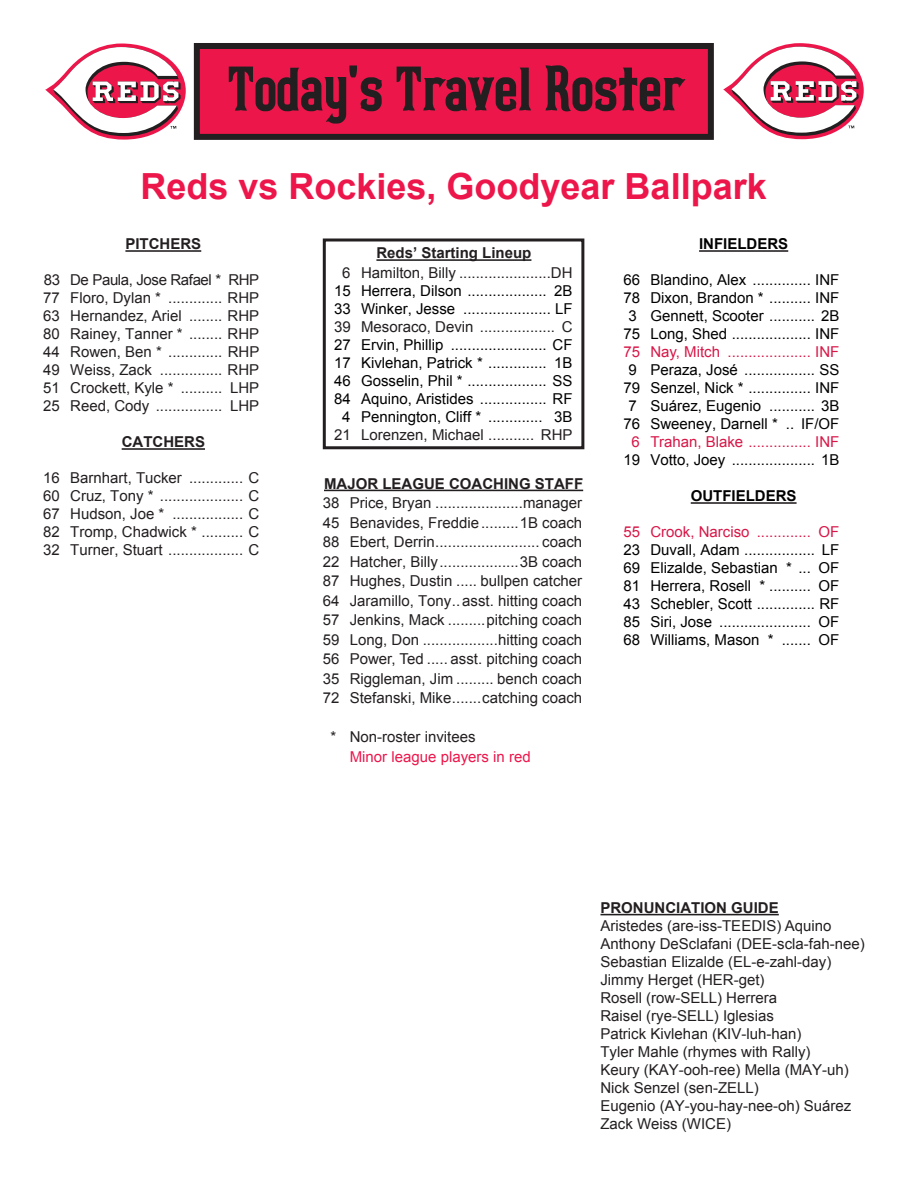
<style>
.page{position:relative;width:918px;height:1188px;background:#fff}
.page>*{position:absolute;margin:0;border:0;box-sizing:border-box;transform-origin:0 0}
.t1{font:72px "Redlegs";color:#231f20}
.t2{font:700 36px "Arial";color:#ed164b}
.t3{font:15px "Arial";color:#231f20}
.t4{font:15px/18px "Arial";color:#000}
.t5{font:700 15px "Arial";color:#231f20}
.t6{font:15px "Arial";color:#d81748}
.t7{font:15px "Arial";letter-spacing:-.025em;color:#231f20}
.t8{font:15px "Arial";color:#ed164b}
.t9{font:700 15px "Arial";color:#000}
.s1{color:#d81748}
</style>
<div class="page">
<div style="left:197px;top:46px;width:514px;height:91px;background:#ed164b"></div>
<div style="left:194px;top:43px;width:520px;height:97px;border:6px solid #231f20"></div>
<hr style="left:125px;top:250px;width:76px;height:2px;background:#231f20">
<hr style="left:122px;top:448px;width:83px;height:2px;background:#231f20">
<hr style="left:699px;top:250px;width:89px;height:2px;background:#231f20">
<hr style="left:691px;top:502px;width:106px;height:2px;background:#231f20">
<div style="left:323px;top:238px;width:261px;height:211px;border:3px solid #231f20"></div>
<hr style="left:376px;top:259px;width:155px;height:2px;background:#231f20">
<hr style="left:324px;top:490px;width:259px;height:1px;background:#231f20">
<svg style="left:45px;top:44px;width:141px;height:96px"></svg>
<svg style="left:723px;top:43px;width:141px;height:96px"></svg>
<hr style="left:600px;top:914px;width:179px;height:1px;background:#231f20">
<p class="t1" style="left:228px;top:50px;width:457px">Today's Travel Roster</p>
<p class="t2" style="left:140px;top:162px;width:628px">Reds vs Rockies, Goodyear Ballpark</p>
<p class="t5" style="left:125px;top:234px;width:77px">PITCHERS</p>
<p class="t7" style="left:44px;top:270px;width:217px">83 De Paula, Jose Rafael * RHP</p>
<p class="t3" style="left:43px;top:288px;width:217px">77 Floro, Dylan * ............. RHP</p>
<p class="t3" style="left:43px;top:306px;width:217px">63 Hernandez, Ariel ........ RHP</p>
<p class="t3" style="left:43px;top:324px;width:217px">80 Rainey, Tanner * ........ RHP</p>
<p class="t3" style="left:43px;top:342px;width:218px">44 Rowen, Ben * ............. RHP</p>
<p class="t3" style="left:43px;top:360px;width:217px">49 Weiss, Zack ............... RHP</p>
<p class="t3" style="left:43px;top:378px;width:217px">51 Crockett, Kyle * .......... LHP</p>
<p class="t3" style="left:43px;top:396px;width:217px">25 Reed, Cody ................ LHP</p>
<p class="t5" style="left:122px;top:432px;width:85px">CATCHERS</p>
<p class="t3" style="left:43px;top:468px;width:218px">16 Barnhart, Tucker ............. C</p>
<p class="t3" style="left:43px;top:486px;width:218px">60 Cruz, Tony * .................... C</p>
<p class="t3" style="left:43px;top:504px;width:218px">67 Hudson, Joe * ................. C</p>
<p class="t3" style="left:43px;top:522px;width:218px">82 Tromp, Chadwick * .......... C</p>
<p class="t3" style="left:43px;top:540px;width:218px">32 Turner, Stuart .................. C</p>
<p class="t9" style="left:699px;top:234px;width:91px">INFIELDERS</p>
<p class="t4" style="left:623px;top:271px;width:218px">66 Blandino, Alex .............. INF</p>
<p class="t4" style="left:623px;top:289px;width:218px">78 Dixon, Brandon * .......... INF</p>
<p class="t4" style="left:629px;top:307px;width:212px">3 Gennett, Scooter ........... 2B</p>
<p class="t4" style="left:623px;top:325px;width:218px">75 Long, Shed ................... INF</p>
<p class="t6" style="left:623px;top:342px;width:218px">75 Nay, Mitch .................... INF</p>
<p class="t4" style="left:629px;top:361px;width:212px">9 Peraza, José ................. SS</p>
<p class="t4" style="left:623px;top:379px;width:218px">79 Senzel, Nick * ............... INF</p>
<p class="t4" style="left:629px;top:397px;width:212px">7 Suárez, Eugenio ........... 3B</p>
<p class="t4" style="left:623px;top:415px;width:218px">76 Sweeney, Darnell * .. IF/OF</p>
<p class="t6" style="left:632px;top:432px;width:209px">6 Trahan, Blake ............... INF</p>
<p class="t4" style="left:623px;top:451px;width:218px">19 Votto, Joey .................... 1B</p>
<p class="t9" style="left:691px;top:486px;width:107px">OUTFIELDERS</p>
<p class="t4" style="left:623px;top:523px;width:218px"><span class="s1">55 Crook, Narciso ............. OF<br></span>23 Duvall, Adam ................. LF</p>
<p class="t4" style="left:623px;top:559px;width:218px">69 Elizalde, Sebastian * ... OF</p>
<p class="t4" style="left:623px;top:577px;width:218px">81 Herrera, Rosell * .......... OF</p>
<p class="t4" style="left:623px;top:595px;width:218px">43 Schebler, Scott .............. RF</p>
<p class="t4" style="left:623px;top:613px;width:218px">85 Siri, Jose ...................... OF</p>
<p class="t4" style="left:623px;top:631px;width:218px">68 Williams, Mason * ....... OF</p>
<p class="t5" style="left:376px;top:243px;width:157px">Reds’ Starting Lineup</p>
<p class="t3" style="left:342px;top:263px;width:232px">6 Hamilton, Billy ......................DH</p>
<p class="t4" style="left:334px;top:282px;width:240px">15 Herrera, Dilson ................... 2B</p>
<p class="t4" style="left:334px;top:300px;width:240px">33 Winker, Jesse ..................... LF</p>
<p class="t3" style="left:334px;top:317px;width:240px">39 Mesoraco, Devin .................. C</p>
<p class="t4" style="left:334px;top:336px;width:240px">27 Ervin, Phillip ....................... CF</p>
<p class="t4" style="left:334px;top:354px;width:240px">17 Kivlehan, Patrick * .............. 1B</p>
<p class="t4" style="left:334px;top:372px;width:240px">46 Gosselin, Phil * ................... SS</p>
<p class="t4" style="left:334px;top:390px;width:240px">84 Aquino, Aristides ................ RF</p>
<p class="t4" style="left:342px;top:408px;width:232px">4 Pennington, Cliff * ............. 3B</p>
<p class="t3" style="left:334px;top:425px;width:240px">21 Lorenzen, Michael ........... RHP</p>
<p class="t5" style="left:324px;top:474px;width:261px">MAJOR LEAGUE COACHING STAFF</p>
<p class="t3" style="left:323px;top:493px;width:261px">38 Price, Bryan .....................manager</p>
<p class="t3" style="left:323px;top:513px;width:261px">45 Benavides, Freddie .........1B coach</p>
<p class="t3" style="left:323px;top:532px;width:261px">88 Ebert, Derrin......................... coach</p>
<p class="t3" style="left:323px;top:552px;width:261px">22 Hatcher, Billy...................3B coach</p>
<p class="t3" style="left:323px;top:571px;width:261px">87 Hughes, Dustin ..... bullpen catcher</p>
<p class="t3" style="left:323px;top:591px;width:261px">64 Jaramillo, Tony..asst. hitting coach</p>
<p class="t3" style="left:323px;top:610px;width:261px">57 Jenkins, Mack .........pitching coach</p>
<p class="t3" style="left:323px;top:630px;width:261px">59 Long, Don ..................hitting coach</p>
<p class="t3" style="left:323px;top:649px;width:261px">56 Power, Ted ..... asst. pitching coach</p>
<p class="t3" style="left:323px;top:669px;width:261px">35 Riggleman, Jim ......... bench coach</p>
<p class="t3" style="left:323px;top:688px;width:261px">72 Stefanski, Mike.......catching coach</p>
<p class="t3" style="left:330px;top:727px;width:147px">* Non-roster invitees</p>
<p class="t8" style="left:350px;top:747px;width:182px">Minor league players in red</p>
<p class="t5" style="left:600px;top:898px;width:180px">PRONUNCIATION GUIDE</p>
<p class="t3" style="left:600px;top:916px;width:232px">Aristedes (are-iss-TEEDIS) Aquino</p>
<p class="t3" style="left:600px;top:934px;width:266px">Anthony DeSclafani (DEE-scla-fah-nee)</p>
<p class="t3" style="left:600px;top:952px;width:232px">Sebastian Elizalde (EL-e-zahl-day)</p>
<p class="t3" style="left:600px;top:970px;width:166px">Jimmy Herget (HER-get)</p>
<p class="t3" style="left:600px;top:988px;width:178px">Rosell (row-SELL) Herrera</p>
<p class="t3" style="left:600px;top:1006px;width:175px">Raisel (rye-SELL) Iglesias</p>
<p class="t3" style="left:600px;top:1024px;width:202px">Patrick Kivlehan (KIV-luh-han)</p>
<p class="t3" style="left:600px;top:1042px;width:212px">Tyler Mahle (rhymes with Rally)</p>
<p class="t3" style="left:600px;top:1060px;width:250px">Keury (KAY-ooh-ree) Mella (MAY-uh)</p>
<p class="t3" style="left:600px;top:1078px;width:160px">Nick Senzel (sen-ZELL)</p>
<p class="t3" style="left:600px;top:1096px;width:252px">Eugenio (AY-you-hay-nee-oh) Suárez</p>
<p class="t3" style="left:600px;top:1114px;width:132px">Zack Weiss (WICE)</p>
</div>
